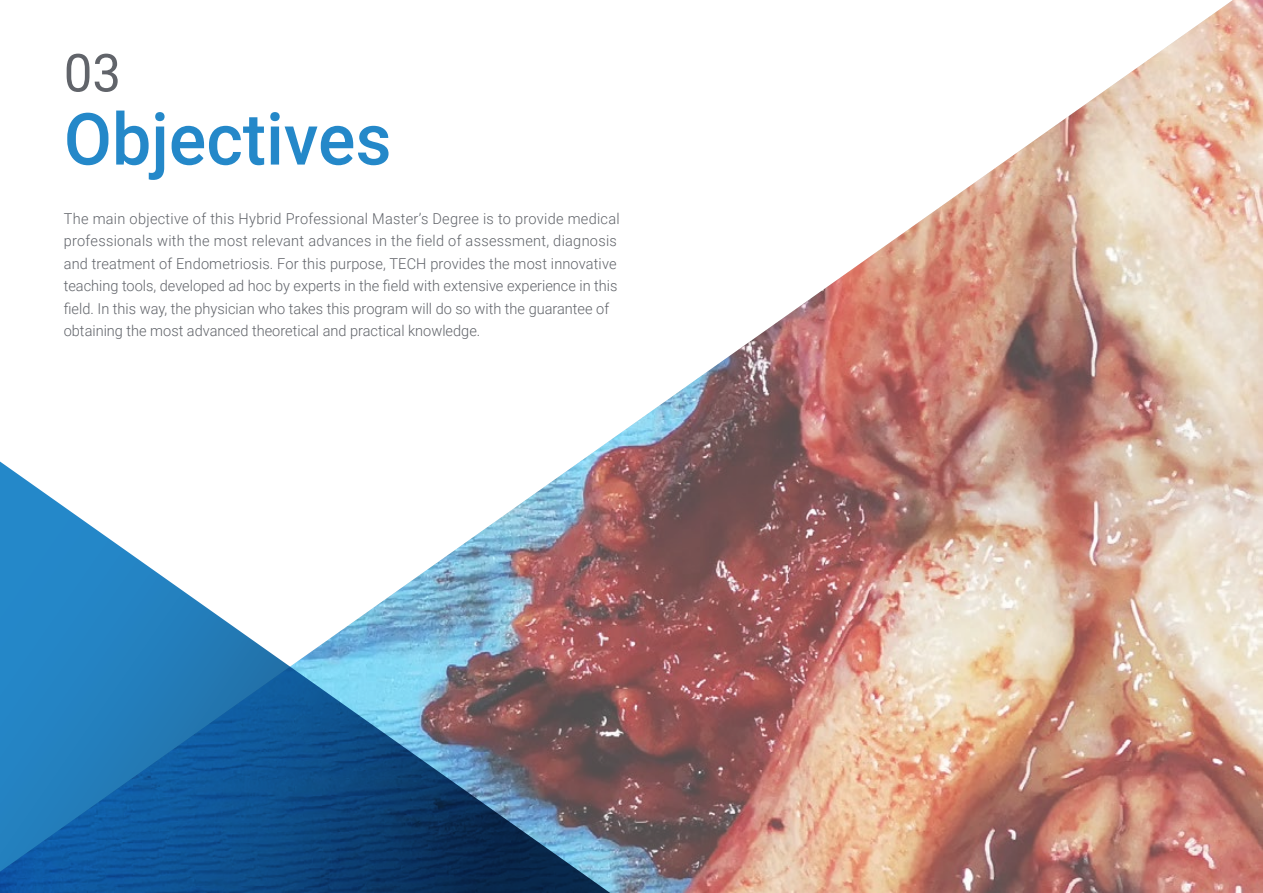
<style>
.page{position:relative;width:1263px;height:893px;background:#fff}
.page>*{position:absolute;margin:0;border:0;box-sizing:border-box;transform-origin:0 0}
.t1{font:500 72px "Roboto";color:#2488c9}
.t2{font:52.5px "Roboto";color:#61646a}
.t3{font:300 15px/22.5px "Roboto";letter-spacing:.01em;color:#61646a}
</style>
<div class="page">
<img style="left:602px;top:0;width:661px;height:893px">
<svg style="left:0;top:446px;width:640px;height:447px"></svg>
<h2 class="t2" style="left:64px;top:36px;width:59px">03</h2>
<h1 class="t1" style="left:64px;top:89px;width:329px">Objectives</h1>
<p class="t3" style="left:64px;top:207px;width:557px">The main objective of this Hybrid Professional Master’s Degree is to provide medical professionals with the most relevant advances in the field of assessment, diagnosis and treatment of Endometriosis. For this purpose, TECH provides the most innovative teaching tools, developed ad hoc by experts in the field with extensive experience in this field. In this way, the physician who takes this program will do so with the guarantee of obtaining the most advanced theoretical and practical knowledge.</p>
</div>
